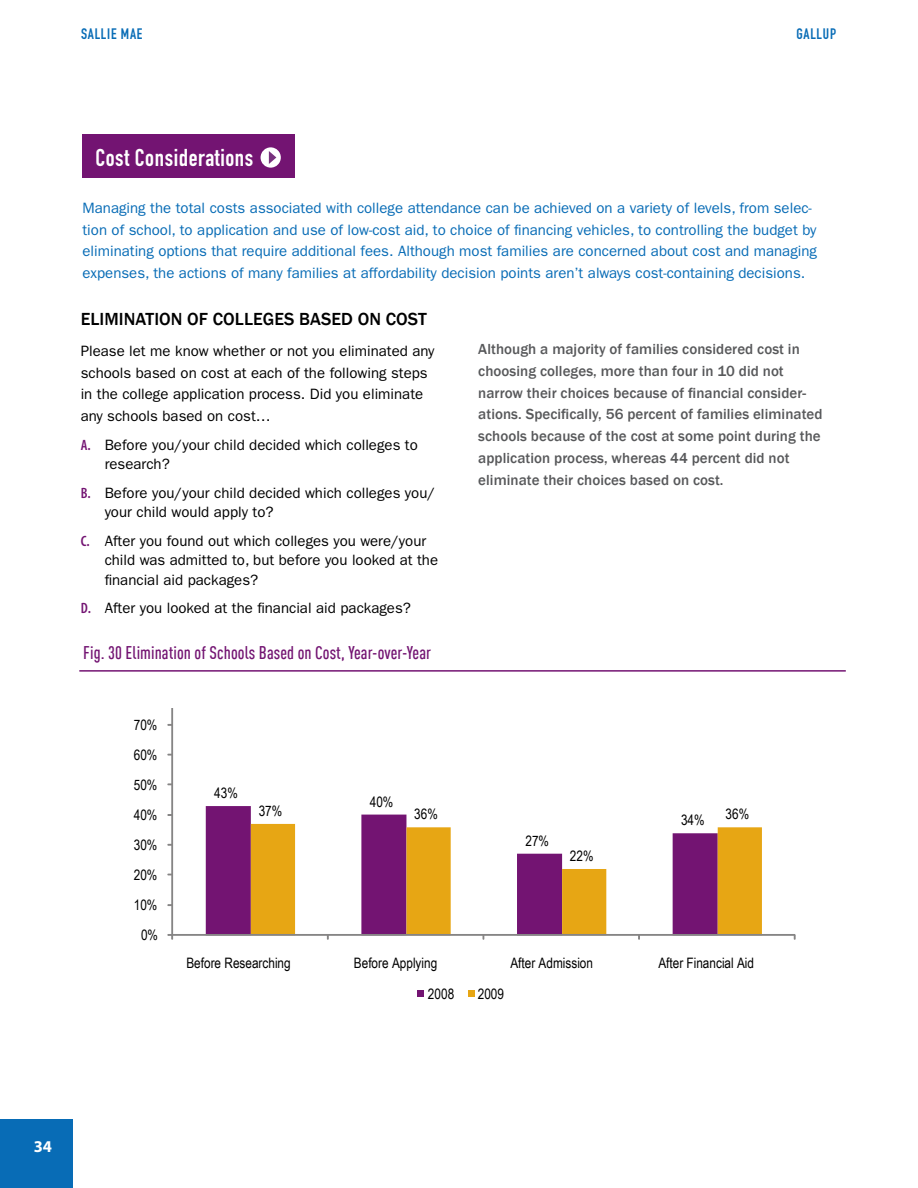
<style>
.page{position:relative;width:918px;height:1188px;background:#fff}
.page>*{position:absolute;margin:0;border:0;box-sizing:border-box;transform-origin:0 0}
.t1{font:24px "DIN Engschrift Std";letter-spacing:.025em;color:#fff}
.t2{font:500 18px "DIN Cond";letter-spacing:.005em;color:#731472}
.t3{font:500 18px "Franklin Gothic";letter-spacing:.005em;color:#000}
.t4{font:700 16.5px "Myriad Pro";color:#fff}
.t5{font:15px/19.5px "ITC Franklin Gothic Std";color:#000}
.t6{font:15px/21.8px "ITC Franklin Gothic Std";color:#086cb6}
.t7{font:500 15px/21.8px "Franklin Gothic";letter-spacing:.005em;color:#58595b}
.t8{font:15px "DIN Engschrift Std";letter-spacing:.05em;color:#086cb6}
.t9{font:600 condensed 15px "Myriad Pro";color:#731472}
.t10{font:14.4px "Arial Narrow";color:#010101}
</style>
<div class="page">
<div style="left:0;top:1119px;width:74px;height:69px;background:#086cb6"></div>
<div style="left:82px;top:134px;width:212px;height:44px;background:#731472"></div>
<div style="left:261px;top:147px;width:20px;height:21px;background:#fff;border-radius:50%"></div>
<svg style="left:269px;top:151px;width:7px;height:13px"></svg>
<svg style="left:206px;top:806px;width:201px;height:128px;fill:#731472"></svg>
<svg style="left:251px;top:824px;width:511px;height:110px"></svg>
<div style="left:172px;top:934px;width:623px;height:2px;border:1px solid #868585"></div>
<svg style="left:794px;top:934px;width:2px;height:6px"></svg>
<svg style="left:638px;top:934px;width:2px;height:6px"></svg>
<svg style="left:327px;top:934px;width:2px;height:6px"></svg>
<svg style="left:168px;top:709px;width:5px;height:231px"></svg>
<div style="left:418px;top:990px;width:6px;height:7px;background:#731472"></div>
<div style="left:468px;top:990px;width:7px;height:7px;background:#e7a614"></div>
<hr style="left:79px;top:670px;width:767px;height:2px;background:#731472">
<p class="t8" style="left:81px;top:25px;width:63px">Sallie Mae</p>
<p class="t8" style="left:796px;top:25px;width:34px">Gallup</p>
<h1 class="t1" style="left:95px;top:143px;width:159px">Cost Considerations</h1>
<p class="t6" style="left:82px;top:197px;width:736px">Managing the total costs associated with college attendance can be achieved on a variety of levels, from selec&shy;tion of school, to application and use of low-cost aid, to choice of financing vehicles, to controlling the budget by eliminating options that require additional fees. Although most families are concerned about cost and managing expenses, the actions of many families at affordability decision points aren’t always cost-containing decisions.</p>
<p class="t3" style="left:81px;top:308px;width:20px">Elimination</p>
<p class="t3" style="left:187px;top:308px;width:48px">of Colleges</p>
<p class="t3" style="left:299px;top:308px;width:23px">Based</p>
<p class="t3" style="left:358px;top:308px;width:50px">on Cost</p>
<p class="t5" style="left:81px;top:340px;width:355px;line-height:21.8px">Please let me know whether or not you eliminated any schools based on cost at each of the following steps in the college application process. Did you eliminate any schools based on cost…</p>
<p class="t5" style="left:105px;top:435px;width:315px">Before you/your child decided which colleges to research?</p>
<p class="t5" style="left:105px;top:483px;width:332px">Before you/your child decided which colleges you/ your child would apply to?</p>
<p class="t5" style="left:105px;top:531px;width:335px">After you found out which colleges you were/your child was admitted to, but before you looked at the financial aid packages?</p>
<p class="t5" style="left:105px;top:598px;width:308px">After you looked at the financial aid packages?</p>
<p class="t9" style="left:81px;top:435px;width:11px">A.</p>
<p class="t9" style="left:81px;top:483px;width:12px">B.</p>
<p class="t9" style="left:81px;top:531px;width:11px">C.</p>
<p class="t9" style="left:81px;top:599px;width:12px">D.</p>
<p class="t2" style="left:83px;top:642px;width:349px">Fig. 30 Elimination of Schools Based on Cost, Year-over-Year</p>
<p class="t10" style="left:134px;top:714px;width:25px">70%</p>
<p class="t10" style="left:134px;top:744px;width:25px">60%</p>
<p class="t10" style="left:134px;top:774px;width:25px">50%</p>
<p class="t10" style="left:134px;top:804px;width:25px">40%</p>
<p class="t10" style="left:134px;top:834px;width:25px">30%</p>
<p class="t10" style="left:134px;top:864px;width:25px">20%</p>
<p class="t10" style="left:134px;top:894px;width:25px">10%</p>
<p class="t10" style="left:141px;top:924px;width:19px">0%</p>
<p class="t10" style="left:214px;top:783px;width:25px">43%</p>
<p class="t10" style="left:370px;top:792px;width:25px">40%</p>
<p class="t10" style="left:259px;top:801px;width:25px">37%</p>
<p class="t10" style="left:414px;top:804px;width:25px">36%</p>
<p class="t7" style="left:478px;top:338px;width:346px">Although a majority of families considered cost in choosing colleges, more than four in 10 did not narrow their choices because of financial consider&shy;ations. Specifically, 56 percent of families eliminated schools because of the cost at some point during the application process, whereas 44 percent did not eliminate their choices based on cost.</p>
<p class="t10" style="left:525px;top:831px;width:25px">27%</p>
<p class="t10" style="left:570px;top:846px;width:25px">22%</p>
<p class="t10" style="left:681px;top:810px;width:25px">34%</p>
<p class="t10" style="left:726px;top:804px;width:25px">36%</p>
<p class="t10" style="left:186px;top:952px;width:106px">Before Researching</p>
<p class="t10" style="left:354px;top:952px;width:85px">Before Applying</p>
<p class="t10" style="left:510px;top:952px;width:84px">After Admission</p>
<p class="t10" style="left:658px;top:952px;width:97px">After Financial Aid</p>
<p class="t10" style="left:428px;top:983px;width:28px">2008</p>
<p class="t10" style="left:478px;top:983px;width:28px">2009</p>
<p class="t4" style="left:34px;top:1136px;width:19px">34</p>
</div>
